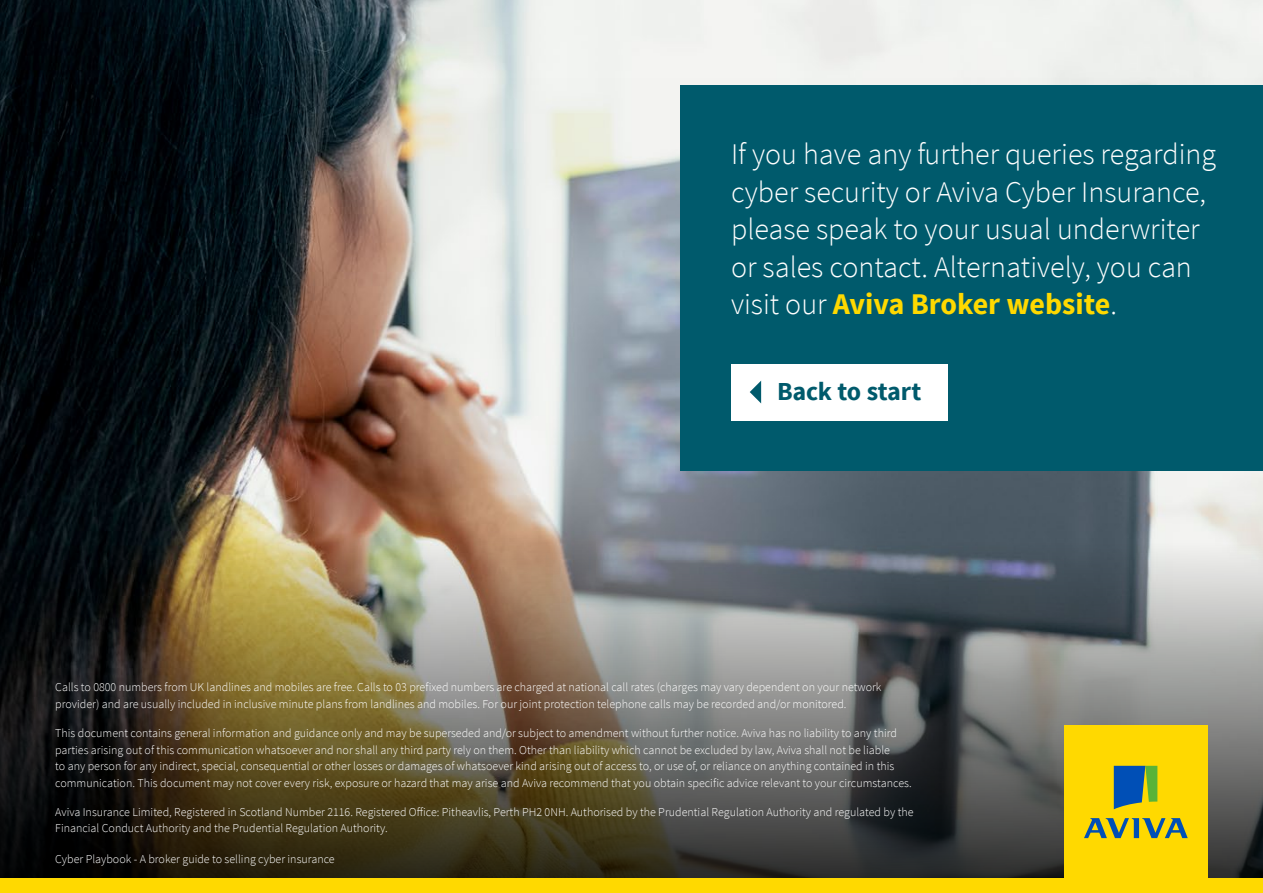
<style>
.page{position:relative;width:1263px;height:893px;background:#fff}
.page>*{position:absolute;margin:0;border:0;box-sizing:border-box;transform-origin:0 0}
.t1{font:300 30px/37.5px "Source Sans Pro";color:#fff}
.t2{font:700 25.95px "Source Sans Pro";letter-spacing:-.01em;color:#005a6c}
.t3{font:300 12px/16.5px "Source Sans Pro";color:#fff}
.s1{font-weight:700;color:#ffd900}
</style>
<div class="page">
<img style="left:0;top:0;width:1263px;height:79px">
<img style="left:0;top:79px;width:1263px;height:799px">
<div style="left:1064px;top:726px;width:144px;height:152px;background:#ffd900"></div>
<svg style="left:1084px;top:818px;width:104px;height:20px"></svg>
<svg style="left:1114px;top:766px;width:43px;height:43px"></svg>
<div style="left:0;top:878px;width:1263px;height:15px;background:#ffd900"></div>
<div style="left:680px;top:85px;width:583px;height:385px;background:#005a6c"></div>
<div style="left:731px;top:364px;width:216px;height:56px;background:#fff"></div>
<svg style="left:750px;top:381px;width:11px;height:22px"></svg>
<h1 class="t1" style="left:731px;top:136px;width:487px">If you have any further queries regarding cyber security or Aviva Cyber Insurance, please speak to your usual underwriter or sales contact. Alternatively, you can visit our <span class="s1">Aviva Broker website</span>.</h1>
<h2 class="t2" style="left:777px;top:374px;width:146px">Back to start</h2>
<p class="t3" style="left:55px;top:679px;width:828px">Calls to 0800 numbers from UK landlines and mobiles are free. Calls to 03 prefixed numbers are charged at national call rates (charges may vary dependent on your network provider) and are usually included in inclusive minute plans from landlines and mobiles. For our joint protection telephone calls may be recorded and/or monitored.</p>
<p class="t3" style="left:55px;top:725px;width:858px">This document contains general information and guidance only and may be superseded and/or subject to amendment without further notice. Aviva has no liability to any third parties arising out of this communication whatsoever and nor shall any third party rely on them. Other than liability which cannot be excluded by law, Aviva shall not be liable<br>to any person for any indirect, special, consequential or other losses or damages of whatsoever kind arising out of access to, or use of, or reliance on anything contained in this communication. This document may not cover every risk, exposure or hazard that may arise and Aviva recommend that you obtain specific advice relevant to your circumstances.</p>
<p class="t3" style="left:55px;top:804px;width:860px">Aviva Insurance Limited, Registered in Scotland Number 2116. Registered Office: Pitheavlis, Perth PH2 0NH. Authorised by the Prudential Regulation Authority and regulated by the<br>Financial Conduct Authority and the Prudential Regulation Authority.</p>
<p class="t3" style="left:55px;top:851px;width:281px">Cyber Playbook - A broker guide to selling cyber insurance</p>
</div>
